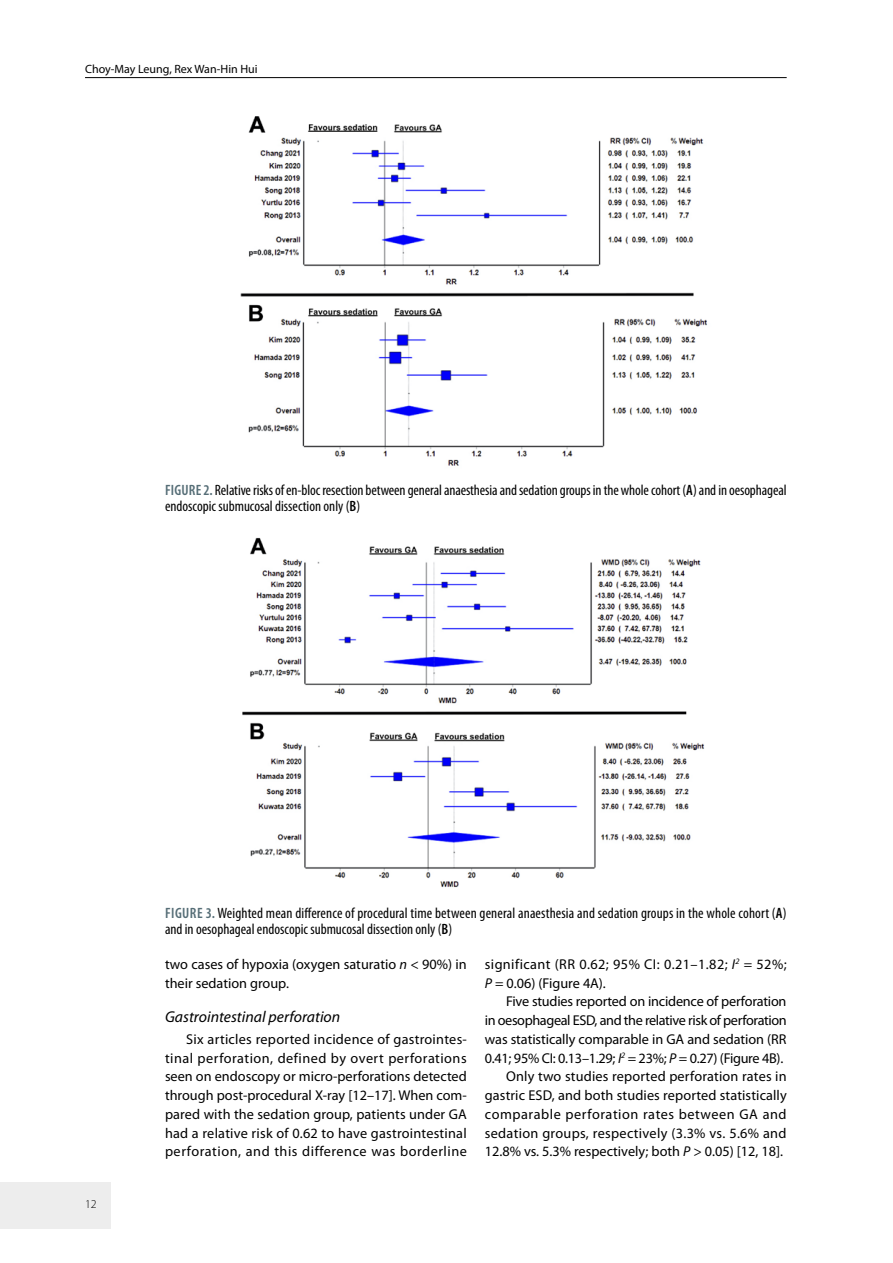
<style>
.page{position:relative;width:893px;height:1263px;background:#fff}
.page>*{position:absolute;margin:0;border:0;box-sizing:border-box;transform-origin:0 0}
.t1{font:italic 15.75px "Myriad Pro";color:#000}
.t2{font:condensed 15px/16.5px "Myriad Pro";color:#000}
.t3{font:14.25px/18.8px "Myriad Pro";letter-spacing:.005em;color:#000}
.t4{font:14.25px/18.8px "Myriad Pro";letter-spacing:.03em;color:#000}
.t5{font:12px "Myriad Pro";color:#000}
.t6{font:300 12px "Myriad Pro";color:#000}
.s1{font-weight:600;color:#556d76}
.s2{font-weight:600}
.s3{font-style:italic}
</style>
<div class="page">
<div style="left:0;top:1182px;width:111px;height:47px;background:#ededed"></div>
<hr style="left:85px;top:77px;width:702px;height:1px;background:#000">
<img style="left:240px;top:116px;width:467px;height:350px">
<img style="left:242px;top:537px;width:462px;height:351px">
<p class="t5" style="left:85px;top:62px;width:174px">Choy-May Leung, Rex Wan-Hin Hui</p>
<p class="t2" style="left:165px;top:482px;width:623px"><span class="s1">FIGURE 2.</span> Relative risks of en-bloc resection between general anaesthesia and sedation groups in the whole cohort (<span class="s2">A</span>) and in oesophageal endoscopic submucosal dissection only (<span class="s2">B</span>)</p>
<p class="t2" style="left:165px;top:904px;width:623px"><span class="s1">FIGURE 3.</span> Weighted mean difference of procedural time between general anaesthesia and sedation groups in the whole cohort (<span class="s2">A</span>) and in oesophageal endoscopic submucosal dissection only (<span class="s2">B</span>)</p>
<p class="t6" style="left:85px;top:1197px;width:13px">12</p>
<p class="t3" style="left:165px;top:954px;width:303px">two cases of hypoxia (oxygen saturatio <span class="s3">n</span> &lt; 90%) in their sedation group.</p>
<p class="t1" style="left:165px;top:1007px;width:177px">Gastrointestinal perforation</p>
<p class="t3" style="left:165px;top:1029px;width:303px;text-align:justify;text-indent:21px">Six articles reported incidence of gastrointes&shy;tinal perforation, defined by overt perforations seen on endoscopy or micro-perforations detected through post-procedural X-ray [12–17]. When com&shy;pared with the sedation group, patients under GA had a relative risk of 0.62 to have gastrointestinal perforation, and this difference was borderline</p>
<p class="t4" style="left:485px;top:954px;width:303px">significant (RR 0.62; 95% CI: 0.21–1.82; <span class="s3">I</span><sup>2</sup> = 52%;<br><span class="s3">P</span> = 0.06) (Figure 4A).</p>
<p class="t3" style="left:485px;top:992px;width:303px;text-align:right">Five studies reported on incidence of perforation<br>in oesophageal ESD, and the relative risk of perforation was statistically comparable in GA and sedation (RR 0.41; 95% CI: 0.13–1.29; <span class="s3">I</span><sup>2</sup> = 23%; <span class="s3">P</span> = 0.27) (Figure 4B).<br>Only two studies reported perforation rates in gastric ESD, and both studies reported statistically comparable perforation rates between GA and sedation groups, respectively (3.3% vs. 5.6% and 12.8% vs. 5.3% respectively; both <span class="s3">P</span> &gt; 0.05) [12, 18].</p>
</div>
